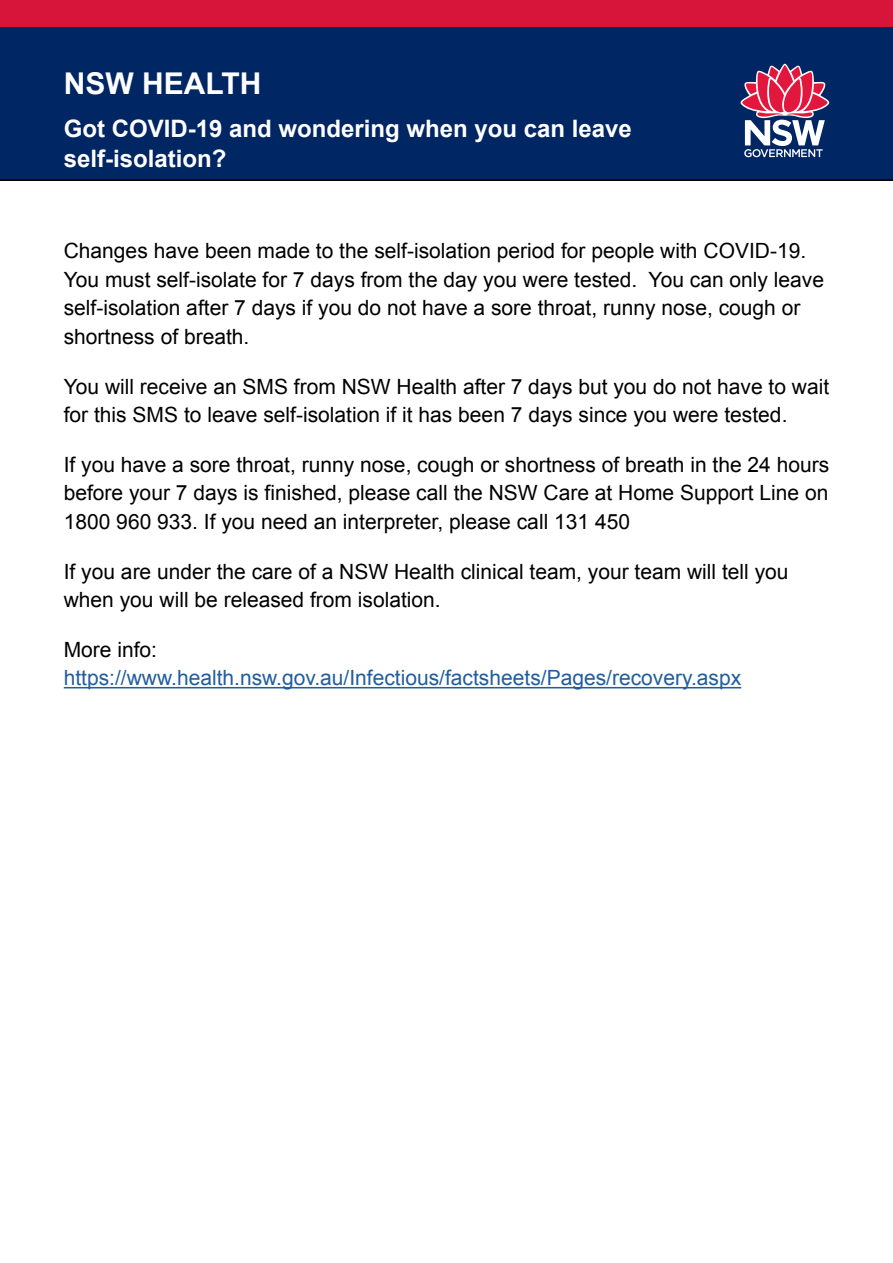
<style>
.page{position:relative;width:893px;height:1263px;background:#fff}
.page>*{position:absolute;margin:0;border:0;box-sizing:border-box;transform-origin:0 0}
.t1{font:700 30px "Arial";color:#fff}
.Head{font:700 24px/30px "Arial";color:#fff}
.Text{font:21px/28.5px "Arial";color:#000}
.Text-2{font:21px/28.5px "Arial";color:#215e9e}
.s1{color:#000}
</style>
<div class="page">
<img style="left:0;top:0;width:893px;height:180px">
<svg style="left:741px;top:64px;width:88px;height:93px"></svg>
<hr style="left:64px;top:687px;width:677px;height:1px;background:#215e9e">
<p class="t1" style="left:64px;top:64px;width:199px">NSW HEALTH</p>
<p class="Head" style="left:64px;top:114px;width:570px">Got COVID-19 and wondering when you can leave self-isolation?</p>
<p class="Text" style="left:64px;top:237px;width:762px">Changes have been made to the self-isolation period for people with COVID-19.<br>You must self-isolate for 7 days from the day you were tested. You can only leave self-isolation after 7 days if you do not have a sore throat, runny nose, cough or shortness of breath.</p>
<p class="Text" style="left:64px;top:372px;width:767px">You will receive an SMS from NSW Health after 7 days but you do not have to wait for this SMS to leave self-isolation if it has been 7 days since you were tested.</p>
<p class="Text" style="left:64px;top:450px;width:767px;text-align:justify">If you have a sore throat, runny nose, cough or shortness of breath in the 24 hours before your 7 days is finished, please call the NSW Care at Home Support Line on 1800 960 933. If you need an interpreter, please call 131 450</p>
<p class="Text" style="left:64px;top:557px;width:726px">If you are under the care of a NSW Health clinical team, your team will tell you when you will be released from isolation.</p>
<p class="Text-2" style="left:64px;top:635px;width:679px"><span class="s1">More info: </span>https://www.health.nsw.gov.au/Infectious/factsheets/Pages/recovery.aspx</p>
</div>
